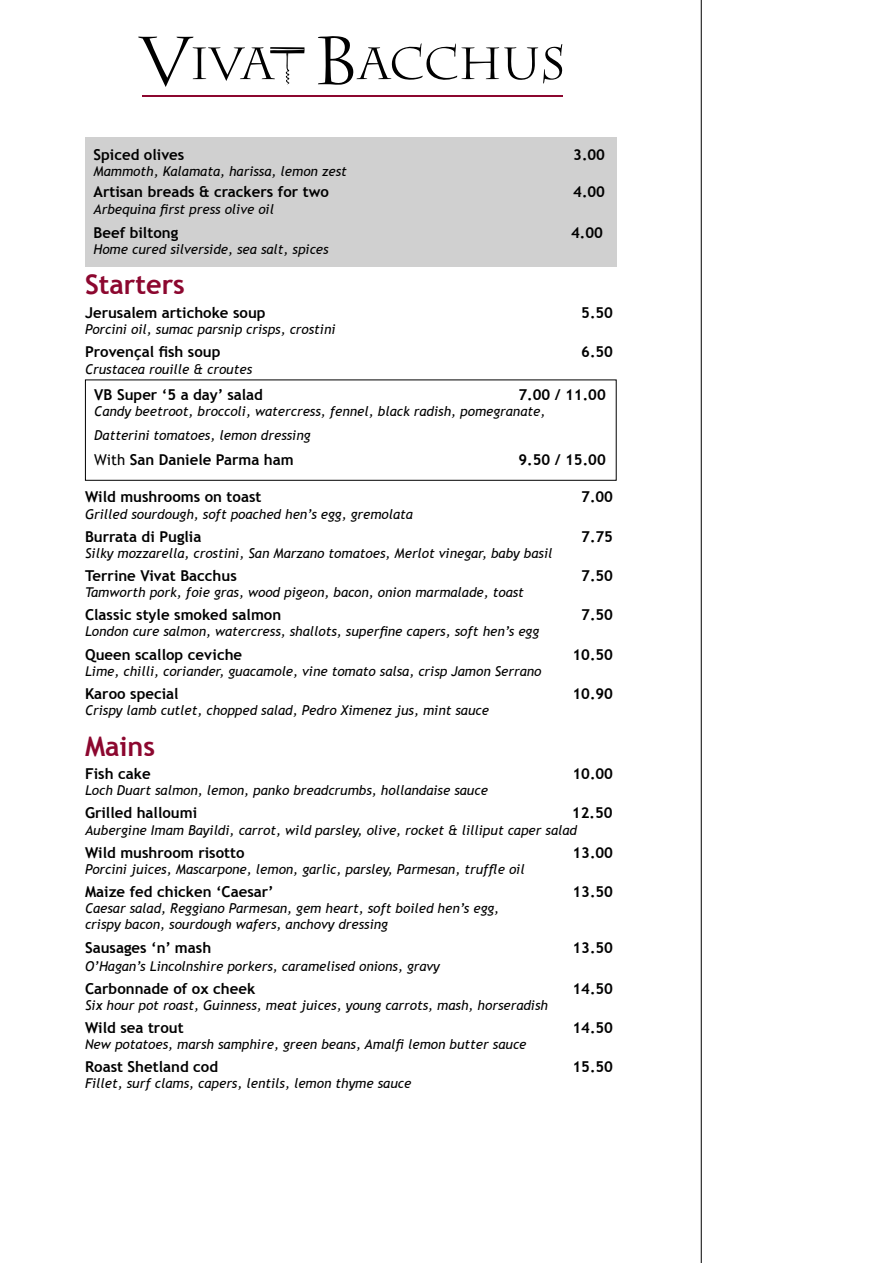
<style>
.page{position:relative;width:893px;height:1263px;background:#fff}
.page>*{position:absolute;margin:0;border:0;box-sizing:border-box;transform-origin:0 0}
.t1{font:700 27px "Trebuchet MS";color:#8c072f}
.t2{font:700 15px "Trebuchet MS";color:#000}
.t3{font:italic 13.5px/16.2px "Trebuchet MS";color:#000}
.s1{font-weight:400}
</style>
<div class="page">
<svg style="left:138px;top:37px;width:167px;height:50px"></svg>
<svg style="left:318px;top:36px;width:245px;height:49px"></svg>
<hr style="left:142px;top:95px;width:421px;height:2px;background:#8c072f">
<div style="left:85px;top:137px;width:532px;height:129px;background:#d0d0d0"></div>
<hr style="left:701px;top:0;width:1px;height:1263px;background:#000">
<div style="left:85px;top:379px;width:532px;height:102px;border:1px solid #000"></div>
<p class="t2" style="left:94px;top:145px;width:92px">Spiced olives</p>
<p class="t2" style="left:573px;top:145px;width:33px">3.00</p>
<p class="t3" style="left:94px;top:164px;width:255px">Mammoth, Kalamata, harissa, lemon zest</p>
<p class="t2" style="left:94px;top:183px;width:237px">Artisan breads &amp; crackers for two</p>
<p class="t2" style="left:573px;top:183px;width:33px">4.00</p>
<p class="t3" style="left:94px;top:201px;width:182px">Arbequina first press olive oil</p>
<p class="t2" style="left:94px;top:223px;width:86px">Beef biltong</p>
<p class="t2" style="left:571px;top:223px;width:33px">4.00</p>
<p class="t3" style="left:94px;top:241px;width:237px">Home cured silverside, sea salt, spices</p>
<h1 class="t1" style="left:85px;top:268px;width:101px">Starters</h1>
<p class="t2" style="left:85px;top:303px;width:182px">Jerusalem artichoke soup</p>
<p class="t2" style="left:581px;top:303px;width:33px">5.50</p>
<p class="t3" style="left:85px;top:321px;width:252px">Porcini oil, sumac parsnip crisps, crostini</p>
<p class="t2" style="left:85px;top:343px;width:137px">Provençal fish soup</p>
<p class="t2" style="left:581px;top:343px;width:33px">6.50</p>
<p class="t3" style="left:85px;top:361px;width:169px">Crustacea rouille &amp; croutes</p>
<p class="t2" style="left:94px;top:385px;width:170px">VB Super ‘5 a day’ salad</p>
<p class="t2" style="left:518px;top:385px;width:89px">7.00 / 11.00</p>
<p class="t3" style="left:94px;top:399px;width:452px;line-height:24px">Candy beetroot, broccoli, watercress, fennel, black radish, pomegranate,<br>Datterini tomatoes, lemon dressing</p>
<p class="t2" style="left:94px;top:450px;width:201px"><span class="s1">With</span> San Daniele Parma ham</p>
<p class="t2" style="left:518px;top:450px;width:89px">9.50 / 15.00</p>
<p class="t2" style="left:85px;top:488px;width:178px">Wild mushrooms on toast</p>
<p class="t2" style="left:581px;top:488px;width:33px">7.00</p>
<p class="t3" style="left:85px;top:506px;width:329px">Grilled sourdough, soft poached hen’s egg, gremolata</p>
<p class="t2" style="left:85px;top:527px;width:118px">Burrata di Puglia</p>
<p class="t2" style="left:581px;top:527px;width:33px">7.75</p>
<p class="t3" style="left:85px;top:545px;width:469px">Silky mozzarella, crostini, San Marzano tomatoes, Merlot vinegar, baby basil</p>
<p class="t2" style="left:85px;top:566px;width:153px">Terrine Vivat Bacchus</p>
<p class="t2" style="left:581px;top:566px;width:33px">7.50</p>
<p class="t3" style="left:85px;top:584px;width:440px">Tamworth pork, foie gras, wood pigeon, bacon, onion marmalade, toast</p>
<p class="t2" style="left:85px;top:606px;width:198px">Classic style smoked salmon</p>
<p class="t2" style="left:581px;top:606px;width:33px">7.50</p>
<p class="t3" style="left:85px;top:624px;width:456px">London cure salmon, watercress, shallots, superfine capers, soft hen’s egg</p>
<p class="t2" style="left:85px;top:645px;width:159px">Queen scallop ceviche</p>
<p class="t2" style="left:572px;top:645px;width:42px">10.50</p>
<p class="t3" style="left:85px;top:663px;width:458px">Lime, chilli, coriander, guacamole, vine tomato salsa, crisp Jamon Serrano</p>
<p class="t2" style="left:85px;top:684px;width:95px">Karoo special</p>
<p class="t2" style="left:572px;top:684px;width:42px">10.90</p>
<p class="t3" style="left:85px;top:702px;width:405px">Crispy lamb cutlet, chopped salad, Pedro Ximenez jus, mint sauce</p>
<h1 class="t1" style="left:85px;top:729px;width:72px">Mains</h1>
<p class="t2" style="left:85px;top:764px;width:67px">Fish cake</p>
<p class="t2" style="left:572px;top:764px;width:42px">10.00</p>
<p class="t3" style="left:85px;top:782px;width:404px">Loch Duart salmon, lemon, panko breadcrumbs, hollandaise sauce</p>
<p class="t2" style="left:85px;top:804px;width:114px">Grilled halloumi</p>
<p class="t2" style="left:572px;top:804px;width:42px">12.50</p>
<p class="t3" style="left:85px;top:822px;width:493px">Aubergine Imam Bayildi, carrot, wild parsley, olive, rocket &amp; lilliput caper salad</p>
<p class="t2" style="left:85px;top:843px;width:161px">Wild mushroom risotto</p>
<p class="t2" style="left:572px;top:843px;width:42px">13.00</p>
<p class="t3" style="left:85px;top:861px;width:441px">Porcini juices, Mascarpone, lemon, garlic, parsley, Parmesan, truffle oil</p>
<p class="t2" style="left:85px;top:882px;width:190px">Maize fed chicken ‘Caesar’</p>
<p class="t2" style="left:572px;top:882px;width:42px">13.50</p>
<p class="t3" style="left:85px;top:900px;width:416px">Caesar salad, Reggiano Parmesan, gem heart, soft boiled hen’s egg, crispy bacon, sourdough wafers, anchovy dressing</p>
<p class="t2" style="left:85px;top:938px;width:128px">Sausages ‘n’ mash</p>
<p class="t2" style="left:572px;top:938px;width:42px">13.50</p>
<p class="t3" style="left:85px;top:958px;width:356px">O’Hagan’s Lincolnshire porkers, caramelised onions, gravy</p>
<p class="t2" style="left:85px;top:979px;width:172px">Carbonnade of ox cheek</p>
<p class="t2" style="left:572px;top:979px;width:42px">14.50</p>
<p class="t3" style="left:85px;top:997px;width:465px">Six hour pot roast, Guinness, meat juices, young carrots, mash, horseradish</p>
<p class="t2" style="left:85px;top:1018px;width:100px">Wild sea trout</p>
<p class="t2" style="left:572px;top:1018px;width:42px">14.50</p>
<p class="t3" style="left:85px;top:1036px;width:443px">New potatoes, marsh samphire, green beans, Amalfi lemon butter sauce</p>
<p class="t2" style="left:85px;top:1057px;width:135px">Roast Shetland cod</p>
<p class="t2" style="left:572px;top:1057px;width:42px">15.50</p>
<p class="t3" style="left:85px;top:1076px;width:328px">Fillet, surf clams, capers, lentils, lemon thyme sauce</p>
</div>
